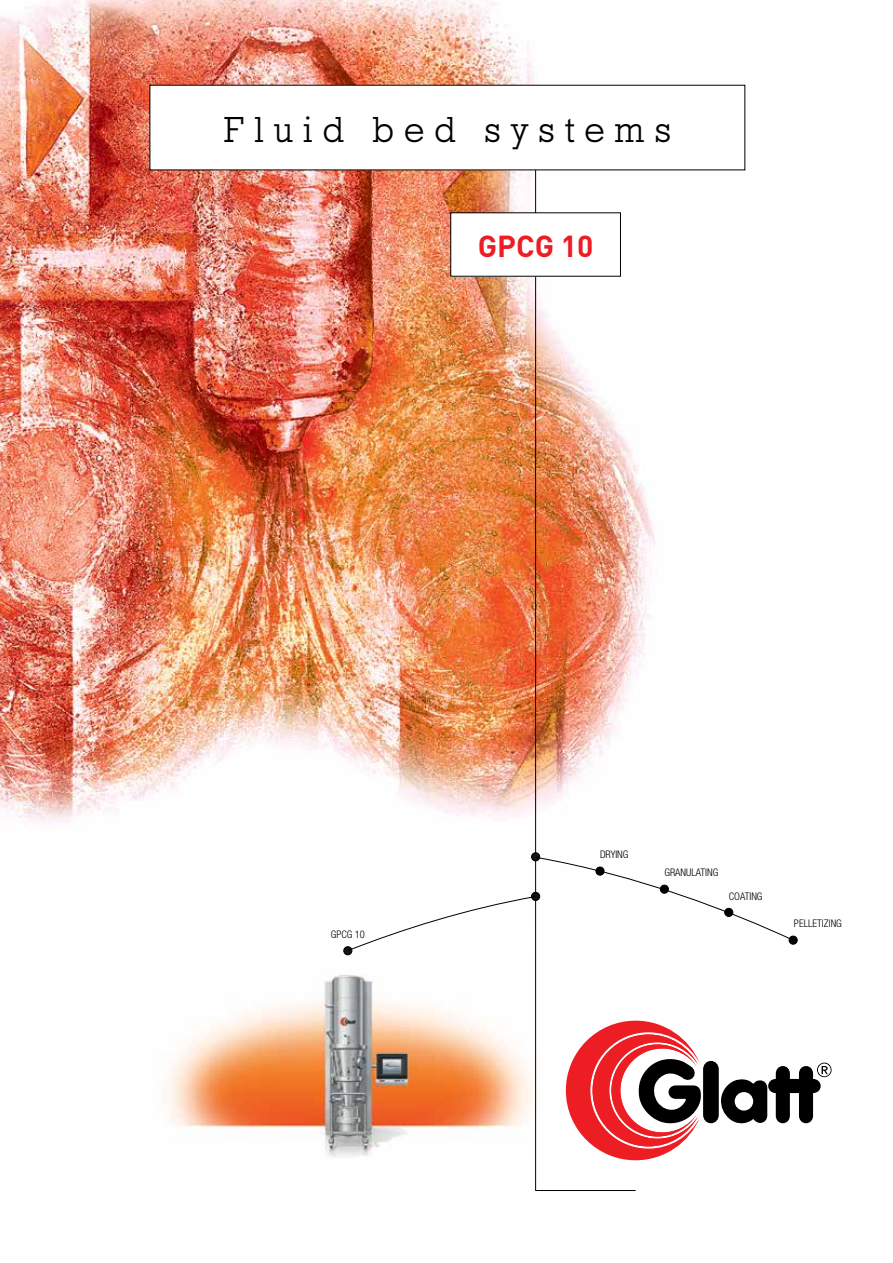
<style>
.page{position:relative;width:893px;height:1263px;background:#fff}
.page>*{position:absolute;margin:0;border:0;box-sizing:border-box;transform-origin:0 0}
.t1{font:300 37.5px "Roctus T";letter-spacing:.25em;color:#000}
.t2{font:700 30px "DIN";color:#ed1d24}
.t3{font:300 condensed 10.5px "Helvetica Neue";color:#000}
</style>
<div class="page">
<img style="left:0;top:0;width:746px;height:857px">
<svg style="left:566px;top:1021px;width:265px;height:139px"></svg>
<img style="left:167px;top:949px;width:370px;height:210px">
<hr style="left:535px;top:162px;width:1px;height:1028px;background:#000">
<hr style="left:536px;top:1190px;width:100px;height:1px;background:#000">
<div style="left:532px;top:853px;width:8px;height:8px;background:#13131b;border-radius:50%"></div>
<div style="left:531px;top:852px;width:9px;height:9px;border:1px solid #000;border-radius:50%"></div>
<div style="left:789px;top:936px;width:8px;height:8px;background:#000;border-radius:50%"></div>
<div style="left:789px;top:936px;width:8px;height:8px;border:1px solid #000;border-radius:50%"></div>
<div style="left:344px;top:947px;width:8px;height:8px;background:#13131b;border-radius:50%"></div>
<div style="left:344px;top:946px;width:8px;height:9px;border:1px solid #000;border-radius:50%"></div>
<svg style="left:347px;top:857px;width:447px;height:94px"></svg>
<div style="left:451px;top:213px;width:169px;height:63px;background:#fff"></div>
<div style="left:150px;top:85px;width:595px;height:85px;background:#fff"></div>
<h1 class="t1" style="left:223px;top:108px;width:450px">Fluid bed systems</h1>
<h2 class="t2" style="left:478px;top:227px;width:117px">GPCG 10</h2>
<p class="t3" style="left:331px;top:928px;width:36px">GPCG 10</p>
<p class="t3" style="left:600px;top:848px;width:30px">DRYING</p>
<p class="t3" style="left:664px;top:866px;width:56px">GRANULATING</p>
<p class="t3" style="left:729px;top:890px;width:35px">COATING</p>
<p class="t3" style="left:794px;top:917px;width:49px">PELLETIZING</p>
</div>
